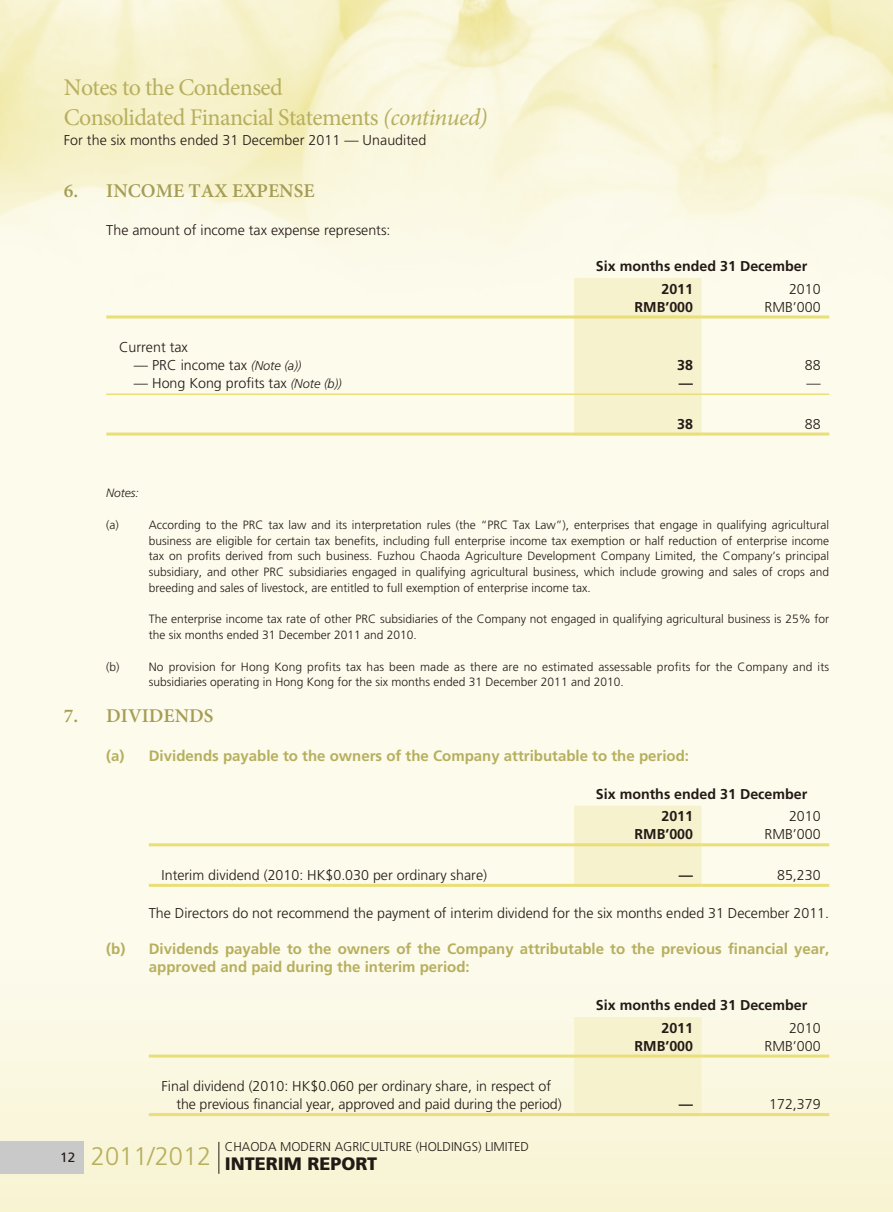
<style>
.page{position:relative;width:893px;height:1212px;background:#fff}
.page>*{position:absolute;margin:0;border:0;box-sizing:border-box;transform-origin:0 0}
.t1{font:300 25.5px "Frutiger LT Std";color:#b7af5e}
.t2{font:24px/30px "Minion Pro";letter-spacing:-.025em;color:#b7af5e}
.t3{font:600 19.5px "Minion Pro";color:#a59d54}
.t4{font:900 18px "Frutiger LT Std";color:#231916}
.t5{font:700 15px/18px "Frutiger LT Std";color:#b7af5e}
.t6{font:300 14.25px/18px "Frutiger LT Std";color:#231916}
.t7{font:700 14.25px/22.2px "Frutiger LT Std";color:#231916}
.t8{font:300 12.75px "Frutiger LT Std";color:#231916}
.t9{font:300 12px/15.8px "Frutiger LT Std";color:#231916}
.t10{font:italic 300 12px "Frutiger LT Std";color:#231916}
.s1{font-style:italic}
.s2{font-style:italic;font-size:12.75px}
.s3{font-weight:400;font-size:13.5px;color:#231916}
</style>
<div class="page">
<img style="left:0;top:0;width:893px;height:1212px">
<div style="left:0;top:1141px;width:84px;height:33px;background:#c9c9ca"></div>
<hr style="left:219px;top:1142px;width:1px;height:32px;background:#231916">
<div style="left:574px;top:278px;width:128px;height:154px;background:#f7f2ce"></div>
<hr style="left:106px;top:315px;width:468px;height:3px;background:#e9de77">
<hr style="left:574px;top:315px;width:128px;height:3px;background:#e9de77">
<hr style="left:702px;top:315px;width:127px;height:3px;background:#e9de77">
<hr style="left:106px;top:393px;width:468px;height:2px;background:#e9de77">
<hr style="left:574px;top:393px;width:128px;height:2px;background:#e9de77">
<hr style="left:702px;top:393px;width:127px;height:2px;background:#e9de77">
<hr style="left:106px;top:432px;width:468px;height:3px;background:#e9de77">
<hr style="left:574px;top:432px;width:128px;height:3px;background:#e9de77">
<hr style="left:702px;top:432px;width:127px;height:3px;background:#e9de77">
<div style="left:574px;top:806px;width:128px;height:78px;background:#f7f2ce"></div>
<hr style="left:149px;top:843px;width:425px;height:3px;background:#e9de77">
<hr style="left:574px;top:843px;width:128px;height:3px;background:#e9de77">
<hr style="left:702px;top:843px;width:127px;height:3px;background:#e9de77">
<hr style="left:149px;top:884px;width:425px;height:3px;background:#e9de77">
<hr style="left:574px;top:884px;width:128px;height:3px;background:#e9de77">
<hr style="left:702px;top:884px;width:127px;height:3px;background:#e9de77">
<div style="left:574px;top:1017px;width:128px;height:96px;background:#f7f2ce"></div>
<hr style="left:149px;top:1054px;width:425px;height:3px;background:#e9de77">
<hr style="left:574px;top:1054px;width:128px;height:3px;background:#e9de77">
<hr style="left:702px;top:1054px;width:127px;height:3px;background:#e9de77">
<hr style="left:149px;top:1113px;width:425px;height:3px;background:#e9de77">
<hr style="left:574px;top:1113px;width:128px;height:3px;background:#e9de77">
<hr style="left:702px;top:1113px;width:127px;height:3px;background:#e9de77">
<h2 class="t2" style="left:64px;top:74px;width:425px">Notes to the Condensed<br>Consolidated Financial Statements <span class="s1">(continued)</span></h2>
<p class="t6" style="left:64px;top:132px;width:364px">For the six months ended 31 December 2011 — Unaudited</p>
<h3 class="t3" style="left:64px;top:183px;width:252px">6. INCOME TAX EXPENSE</h3>
<p class="t6" style="left:106px;top:222px;width:286px">The amount of income tax expense represents:</p>
<p class="t7" style="left:661px;top:256px;width:147px;text-indent:-66px">Six months ended 31 December<br>2011</p>
<p class="t6" style="left:789px;top:280px;width:33px">2010</p>
<p class="t7" style="left:634px;top:296px;width:60px">RMB’000</p>
<p class="t6" style="left:764px;top:298px;width:58px">RMB’000</p>
<p class="t6" style="left:119px;top:339px;width:70px">Current tax</p>
<p class="t6" style="left:134px;top:357px;width:169px">— PRC income tax <span class="s2">(Note (a))</span></p>
<p class="t7" style="left:677px;top:355px;width:17px">38</p>
<p class="t6" style="left:805px;top:357px;width:17px">88</p>
<p class="t6" style="left:134px;top:375px;width:209px">— Hong Kong profits tax <span class="s2">(Note (b))</span></p>
<p class="t7" style="left:679px;top:373px;width:16px">—</p>
<p class="t6" style="left:806px;top:375px;width:16px">—</p>
<p class="t7" style="left:677px;top:413px;width:17px">38</p>
<p class="t6" style="left:805px;top:415px;width:17px">88</p>
<p class="t10" style="left:106px;top:487px;width:34px">Notes:</p>
<p class="t9" style="left:106px;top:517px;width:14px">(a)</p>
<p class="t9" style="left:149px;top:517px;width:682px;text-align:justify">According to the PRC tax law and its interpretation rules (the “PRC Tax Law”), enterprises that engage in qualifying agricultural business are eligible for certain tax benefits, including full enterprise income tax exemption or half reduction of enterprise income tax on profits derived from such business. Fuzhou Chaoda Agriculture Development Company Limited, the Company’s principal subsidiary, and other PRC subsidiaries engaged in qualifying agricultural business, which include growing and sales of crops and breeding and sales of livestock, are entitled to full exemption of enterprise income tax.</p>
<p class="t9" style="left:149px;top:612px;width:682px">The enterprise income tax rate of other PRC subsidiaries of the Company not engaged in qualifying agricultural business is 25% for the six months ended 31 December 2011 and 2010.</p>
<p class="t9" style="left:106px;top:659px;width:15px">(b)</p>
<p class="t9" style="left:149px;top:659px;width:682px">No provision for Hong Kong profits tax has been made as there are no estimated assessable profits for the Company and its subsidiaries operating in Hong Kong for the six months ended 31 December 2011 and 2010.</p>
<h3 class="t3" style="left:64px;top:708px;width:151px">7. DIVIDENDS</h3>
<p class="t5" style="left:106px;top:747px;width:584px">(a) Dividends payable to the owners of the Company attributable to the period:</p>
<p class="t7" style="left:661px;top:784px;width:147px;text-indent:-66px">Six months ended 31 December<br>2011</p>
<p class="t6" style="left:789px;top:808px;width:33px">2010</p>
<p class="t7" style="left:634px;top:824px;width:60px">RMB’000</p>
<p class="t6" style="left:764px;top:826px;width:58px">RMB’000</p>
<p class="t6" style="left:162px;top:867px;width:327px">Interim dividend (2010: HK$0.030 per ordinary share)</p>
<p class="t7" style="left:679px;top:864px;width:16px">—</p>
<p class="t6" style="left:777px;top:867px;width:45px">85,230</p>
<p class="t6" style="left:149px;top:905px;width:682px">The Directors do not recommend the payment of interim dividend for the six months ended 31 December 2011.</p>
<p class="t5" style="left:149px;top:940px;width:682px;text-indent:-43px">(b) Dividends payable to the owners of the Company attributable to the previous financial year, approved and paid during the interim period:</p>
<p class="t7" style="left:661px;top:995px;width:147px;text-indent:-66px">Six months ended 31 December<br>2011</p>
<p class="t6" style="left:789px;top:1019px;width:33px">2010</p>
<p class="t6" style="left:176px;top:1078px;width:387px;text-indent:-15px">Final dividend (2010: HK$0.060 per ordinary share, in respect of the previous financial year, approved and paid during the period)</p>
<h1 class="t1" style="left:60px;top:1144px;width:153px"><span class="s3">12</span> 2011/2012</h1>
<p class="t8" style="left:225px;top:1140px;width:306px">CHAODA MODERN AGRICULTURE (HOLDINGS) LIMITED</p>
<h3 class="t4" style="left:225px;top:1155px;width:154px">INTERIM REPORT</h3>
<p class="t7" style="left:634px;top:1035px;width:60px">RMB’000</p>
<p class="t6" style="left:764px;top:1037px;width:58px">RMB’000</p>
<p class="t7" style="left:679px;top:1094px;width:16px">—</p>
<p class="t6" style="left:769px;top:1096px;width:53px">172,379</p>
</div>
